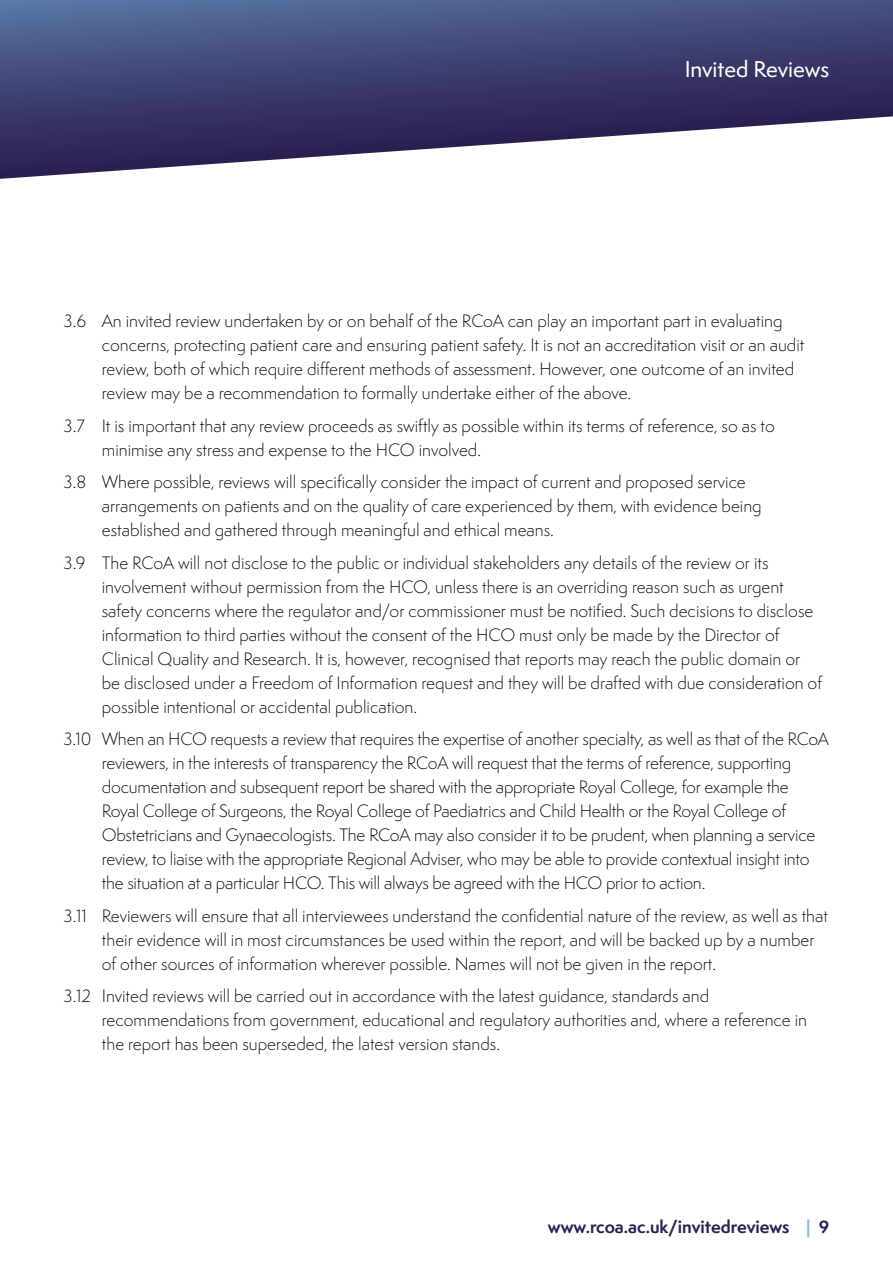
<style>
.page{position:relative;width:893px;height:1263px;background:#fff}
.page>*{position:absolute;margin:0;border:0;box-sizing:border-box;transform-origin:0 0}
.t1{font:500 21px "Semplicita Pro";letter-spacing:-.005em;color:#fff}
.t2{font:300 16.5px/24px "Semplicita Pro";color:#000}
.t3{font:700 16.5px "Semplicita Pro";color:#2b1f51}
.s1{color:#83b9e2}
</style>
<div class="page">
<svg style="left:0;top:0;width:893px;height:179px"></svg>
<p class="t1" style="left:685px;top:54px;width:146px">Invited Reviews</p>
<p class="t2" style="left:102px;top:309px;width:704px;text-indent:-38px">3.6 An invited review undertaken by or on behalf of the RCoA can play an important part in evaluating concerns, protecting patient care and ensuring patient safety. It is not an accreditation visit or an audit review, both of which require different methods of assessment. However, one outcome of an invited review may be a recommendation to formally undertake either of the above.</p>
<p class="t2" style="left:102px;top:413px;width:674px;text-indent:-38px">3.7 It is important that any review proceeds as swiftly as possible within its terms of reference, so as to minimise any stress and expense to the HCO involved.</p>
<p class="t2" style="left:102px;top:470px;width:661px;text-indent:-38px">3.8 Where possible, reviews will specifically consider the impact of current and proposed service arrangements on patients and on the quality of care experienced by them, with evidence being established and gathered through meaningful and ethical means.</p>
<p class="t2" style="left:102px;top:551px;width:722px;text-indent:-38px">3.9 The RCoA will not disclose to the public or individual stakeholders any details of the review or its involvement without permission from the HCO, unless there is an overriding reason such as urgent safety concerns where the regulator and/or commissioner must be notified. Such decisions to disclose information to third parties without the consent of the HCO must only be made by the Director of Clinical Quality and Research. It is, however, recognised that reports may reach the public domain or be disclosed under a Freedom of Information request and they will be drafted with due consideration of possible intentional or accidental publication.</p>
<p class="t2" style="left:102px;top:727px;width:729px;text-indent:-38px">3.10 When an HCO requests a review that requires the expertise of another specialty, as well as that of the RCoA reviewers, in the interests of transparency the RCoA will request that the terms of reference, supporting documentation and subsequent report be shared with the appropriate Royal College, for example the Royal College of Surgeons, the Royal College of Paediatrics and Child Health or the Royal College of Obstetricians and Gynaecologists. The RCoA may also consider it to be prudent, when planning a service review, to liaise with the appropriate Regional Adviser, who may be able to provide contextual insight into the situation at a particular HCO. This will always be agreed with the HCO prior to action.</p>
<p class="t2" style="left:102px;top:904px;width:728px;text-indent:-38px">3.11 Reviewers will ensure that all interviewees understand the confidential nature of the review, as well as that their evidence will in most circumstances be used within the report, and will be backed up by a number of other sources of information wherever possible. Names will not be given in the report.</p>
<p class="t2" style="left:102px;top:984px;width:707px;text-indent:-38px">3.12 Invited reviews will be carried out in accordance with the latest guidance, standards and recommendations from government, educational and regulatory authorities and, where a reference in the report has been superseded, the latest version stands.</p>
<p class="t3" style="left:548px;top:1214px;width:283px">www.rcoa.ac.uk/invitedreviews <span class="s1">|</span> 9</p>
</div>
